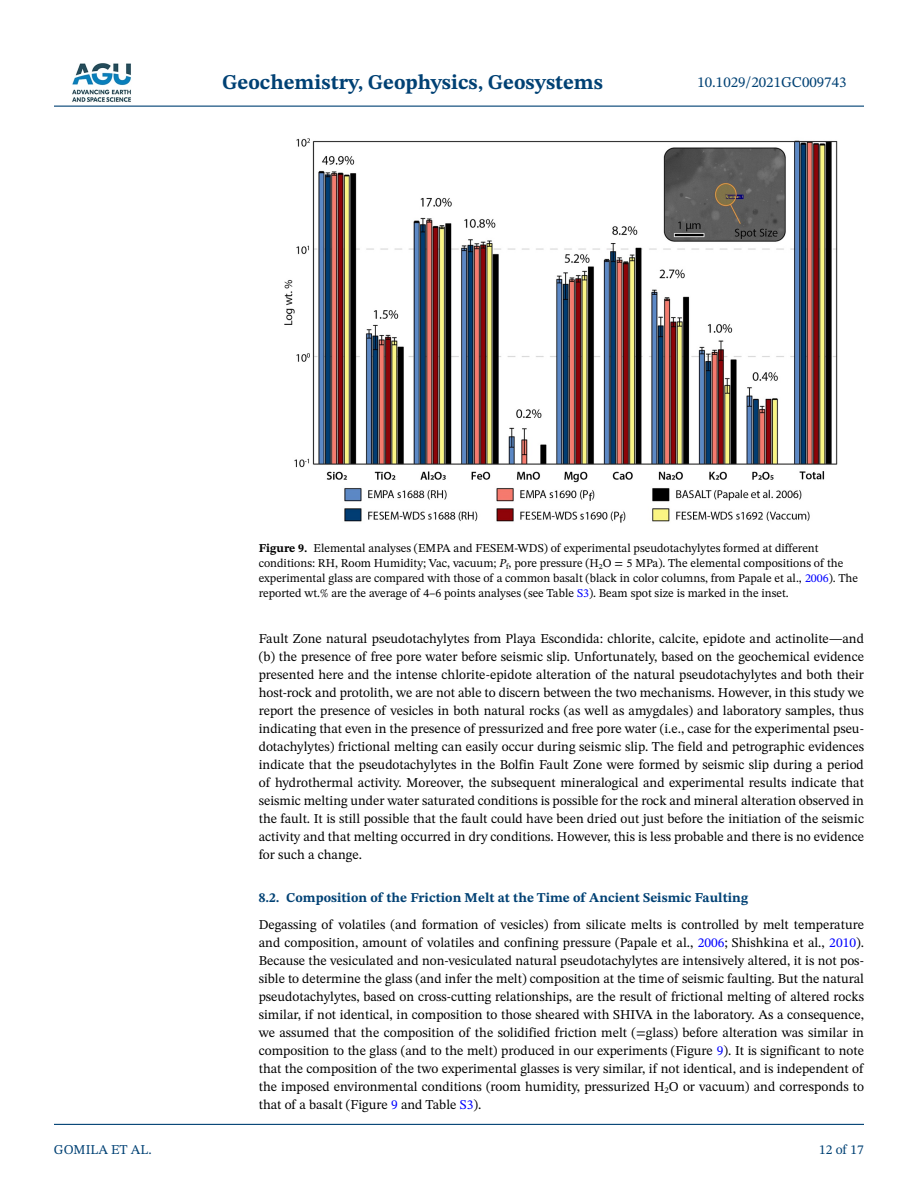
<style>
.page{position:relative;width:918px;height:1188px;background:#fff}
.page>*{position:absolute;margin:0;border:0;box-sizing:border-box;transform-origin:0 0}
.t1{font:700 21px "STIX Two Text";color:#004174}
.t2{font:15px "STIX Two Text";color:#004174}
.t3{font:13.5px/18px "STIX Two Text";color:#000;text-align:justify}
.t4{font:700 13.5px "STIX Two Text";color:#004174}
.t5{font:13.5px "STIX Two Text";color:#004174}
.t6{font:12px/15px "STIX Two Text";color:#000}
.s1{font-weight:700}
.s2{font-style:italic}
.s3{color:#00f}
</style>
<div class="page">
<hr style="left:54px;top:106px;width:810px;height:1px;background:#004174">
<hr style="left:54px;top:1124px;width:810px;height:1px;background:#004174">
<img style="left:72px;top:63px;width:59px;height:39px">
<img style="left:285px;top:138px;width:553px;height:385px">
<h1 class="t1" style="left:222px;top:67px;width:382px">Geochemistry, Geophysics, Geosystems</h1>
<p class="t2" style="left:697px;top:72px;width:151px">10.1029/2021GC009743</p>
<p class="t5" style="left:54px;top:1140px;width:99px">GOMILA ET AL.</p>
<p class="t6" style="left:259px;top:541px;width:601px"><span class="s1">Figure 9.</span> Elemental analyses (EMPA and FESEM-WDS) of experimental pseudotachylytes formed at different conditions: RH, Room Humidity; Vac, vacuum; <span class="s2">P</span><sub>f</sub>, pore pressure (H<sub>2</sub>O = 5 MPa). The elemental compositions of the experimental glass are compared with those of a common basalt (black in color columns, from Papale et al., <span class="s3">2006</span>). The reported wt.% are the average of 4–6 points analyses (see Table <span class="s3">S3</span>). Beam spot size is marked in the inset.</p>
<p class="t3" style="left:259px;top:629px;width:607px">Fault Zone natural pseudotachylytes from Playa Escondida: chlorite, calcite, epidote and actinolite—and (b) the presence of free pore water before seismic slip. Unfortunately, based on the geochemical evidence presented here and the intense chlorite-epidote alteration of the natural pseudotachylytes and both their host-rock and protolith, we are not able to discern between the two mechanisms. However, in this study we report the presence of vesicles in both natural rocks (as well as amygdales) and laboratory samples, thus indicating that even in the presence of pressurized and free pore water (i.e., case for the experimental pseu&shy;dotachylytes) frictional melting can easily occur during seismic slip. The field and petrographic evidences indicate that the pseudotachylytes in the Bolfin Fault Zone were formed by seismic slip during a period of hydrothermal activity. Moreover, the subsequent mineralogical and experimental results indicate that seismic melting under water saturated conditions is possible for the rock and mineral alteration observed in the fault. It is still possible that the fault could have been dried out just before the initiation of the seismic activity and that melting occurred in dry conditions. However, this is less probable and there is no evidence for such a change.</p>
<p class="t4" style="left:259px;top:888px;width:491px">8.2. Composition of the Friction Melt at the Time of Ancient Seismic Faulting</p>
<p class="t3" style="left:259px;top:916px;width:607px">Degassing of volatiles (and formation of vesicles) from silicate melts is controlled by melt temperature and composition, amount of volatiles and confining pressure (Papale et al., <span class="s3">2006</span>; Shishkina et al., <span class="s3">2010</span>).<br>Because the vesiculated and non-vesiculated natural pseudotachylytes are intensively altered, it is not pos&shy;sible to determine the glass (and infer the melt) composition at the time of seismic faulting. But the natural pseudotachylytes, based on cross-cutting relationships, are the result of frictional melting of altered rocks similar, if not identical, in composition to those sheared with SHIVA in the laboratory. As a consequence, we assumed that the composition of the solidified friction melt (=glass) before alteration was similar in composition to the glass (and to the melt) produced in our experiments (Figure <span class="s3">9</span>). It is significant to note that the composition of the two experimental glasses is very similar, if not identical, and is independent of the imposed environmental conditions (room humidity, pressurized H<sub>2</sub>O or vacuum) and corresponds to that of a basalt (Figure <span class="s3">9</span> and Table <span class="s3">S3</span>).</p>
<p class="t5" style="left:819px;top:1140px;width:46px">12 of 17</p>
</div>
